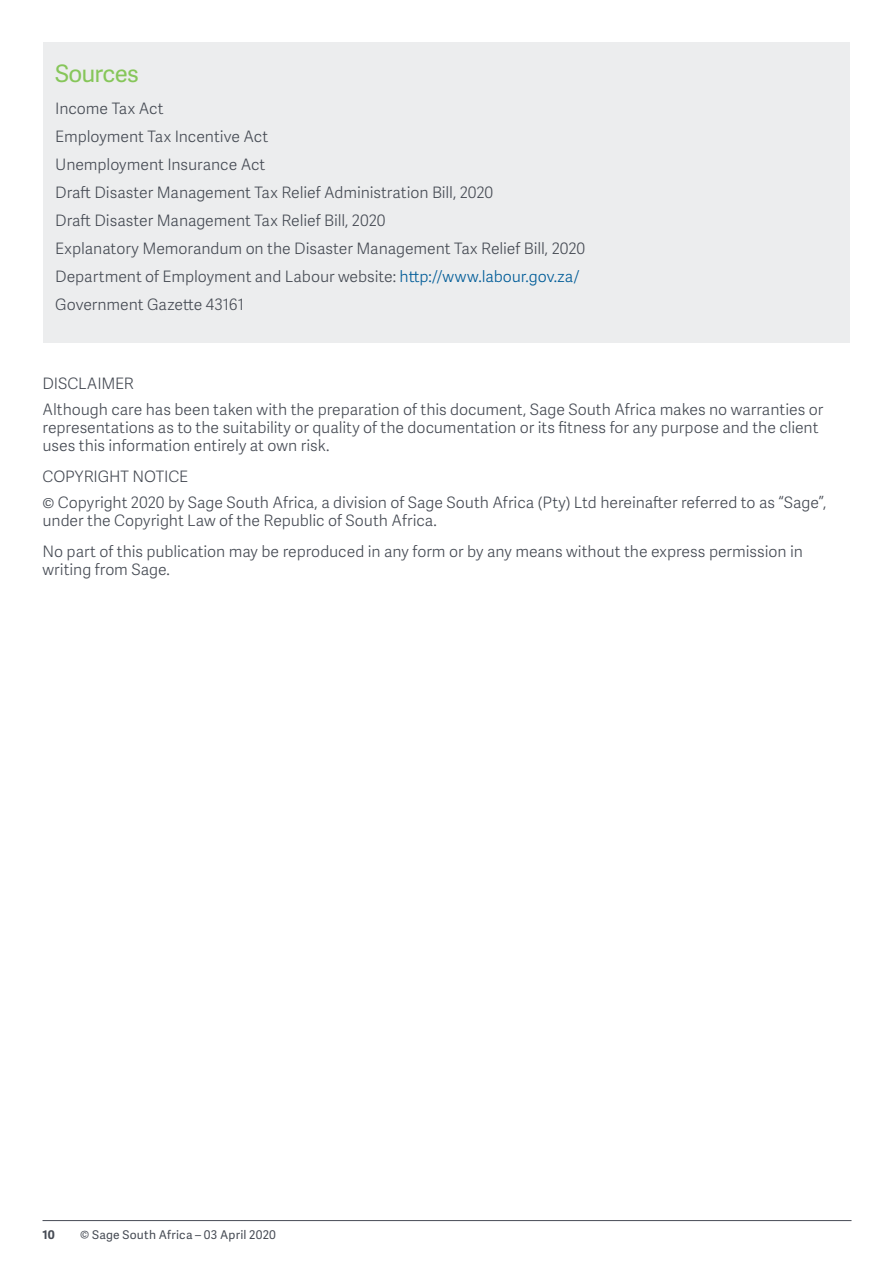
<style>
.page{position:relative;width:893px;height:1263px;background:#fff}
.page>*{position:absolute;margin:0;border:0;box-sizing:border-box;transform-origin:0 0}
._01__Section_Header{font:24px "Adelle Sans SAGE";letter-spacing:-.03em;color:#86c65a}
._03__Body_Text{font:15.75px/18px "Adelle Sans SAGE Lt";letter-spacing:-.005em;color:#464b54}
.t1{font:12px "Adelle Sans SAGE";letter-spacing:.02em;color:#464b54}
.t2{font:700 12px "Adelle Sans SAGE";color:#464b54}
.s1{color:#005c98}
</style>
<div class="page">
<hr style="left:43px;top:1220px;width:808px;height:1px;background:#464b54">
<div style="left:43px;top:43px;width:807px;height:299px;background:#ecedee"></div>
<p class="_01__Section_Header" style="left:55px;top:56px;width:85px">Sources</p>
<p class="_03__Body_Text" style="left:55px;top:99px;width:110px">Income Tax Act</p>
<p class="_03__Body_Text" style="left:55px;top:127px;width:214px">Employment Tax Incentive Act</p>
<p class="_03__Body_Text" style="left:55px;top:155px;width:212px">Unemployment Insurance Act</p>
<p class="_03__Body_Text" style="left:55px;top:183px;width:440px">Draft Disaster Management Tax Relief Administration Bill, 2020</p>
<p class="_03__Body_Text" style="left:55px;top:211px;width:332px">Draft Disaster Management Tax Relief Bill, 2020</p>
<p class="_03__Body_Text" style="left:55px;top:239px;width:531px">Explanatory Memorandum on the Disaster Management Tax Relief Bill, 2020</p>
<p class="_03__Body_Text" style="left:55px;top:267px;width:525px">Department of Employment and Labour website: <span class="s1">http://www.labour.gov.za/</span></p>
<p class="_03__Body_Text" style="left:55px;top:295px;width:190px">Government Gazette 43161</p>
<p class="_03__Body_Text" style="left:43px;top:374px;width:93px">DISCLAIMER</p>
<p class="_03__Body_Text" style="left:43px;top:400px;width:782px">Although care has been taken with the preparation of this document, Sage South Africa makes no warranties or representations as to the suitability or quality of the documentation or its fitness for any purpose and the client uses this information entirely at own risk.</p>
<p class="_03__Body_Text" style="left:43px;top:467px;width:147px">COPYRIGHT NOTICE</p>
<p class="_03__Body_Text" style="left:43px;top:493px;width:785px">© Copyright 2020 by Sage South Africa, a division of Sage South Africa (Pty) Ltd hereinafter referred to as “Sage”, under the Copyright Law of the Republic of South Africa.</p>
<p class="_03__Body_Text" style="left:43px;top:542px;width:762px">No part of this publication may be reproduced in any form or by any means without the express permission in writing from Sage.</p>
<p class="t2" style="left:43px;top:1226px;width:14px">10</p>
<p class="t1" style="left:80px;top:1226px;width:197px">© Sage South Africa – 03 April 2020</p>
</div>
